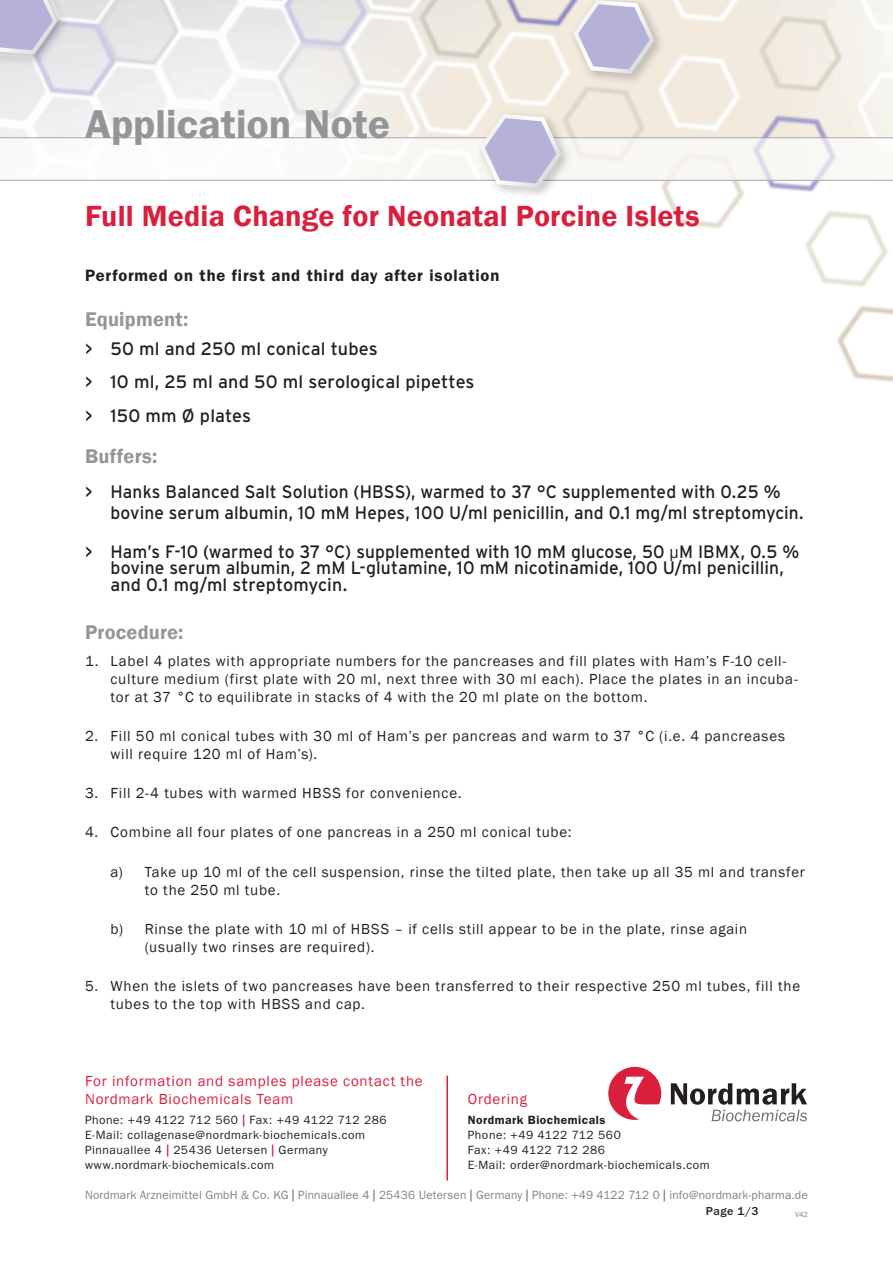
<style>
.page{position:relative;width:893px;height:1263px;background:#fff}
.page>*{position:absolute;margin:0;border:0;box-sizing:border-box;transform-origin:0 0}
.t1{font:40.5px "Franklin Gothic LT Pro Dm";letter-spacing:.005em;color:#939598}
.t2{font:600 30px "Franklin Gothic";letter-spacing:.005em;color:#da1f3d}
.t3{font:600 20.4px "Franklin Gothic";letter-spacing:.01em;color:#939598}
.t4{font:18px/33.5px "Interstate";letter-spacing:.005em;color:#231f20}
.t5{font:16.5px "Franklin Gothic LT Pro Dm";letter-spacing:.05em;color:#231f20}
.t6{font:15px/18px "Franklin Gothic";letter-spacing:.05em;color:#231f20}
.t7{font:15px/18px "Franklin Gothic";letter-spacing:.05em;color:#da1f3d}
.t8{font:12px/15px "Franklin Gothic LT Pro";letter-spacing:.045em;color:#231f20}
.t9{font:12px "Franklin Gothic LT Pro";letter-spacing:.015em;color:#808285}
.t10{font:12px "Franklin Gothic LT Pro Dm";letter-spacing:.045em;color:#231f20}
.t11{font:500 12px "Franklin Gothic LT Pro";color:#231f20}
.t12{font:7.5px "Franklin Gothic LT Pro";color:#808285}
.s1{font-family:"Franklin Gothic"}
.s2{font-family:"Helvetica Neue LTW1 G";font-weight:700;color:#da1f3d}
.s3{font-family:"Helvetica Neue LTW1 G";font-weight:700}
</style>
<div class="page">
<img style="left:555px;top:80px;width:49px;height:57px">
<img style="left:604px;top:2px;width:190px;height:135px">
<img style="left:803px;top:18px;width:90px;height:119px">
<img style="left:805px;top:245px;width:83px;height:8px">
<img style="left:808px;top:253px;width:85px;height:129px">
<img style="left:170px;top:0;width:122px;height:137px">
<img style="left:356px;top:101px;width:115px;height:36px">
<img style="left:365px;top:0;width:190px;height:112px">
<img style="left:608px;top:99px;width:91px;height:128px">
<img style="left:0;top:0;width:170px;height:137px">
<img style="left:447px;top:0;width:117px;height:80px">
<img style="left:699px;top:62px;width:190px;height:183px">
<img style="left:230px;top:0;width:190px;height:101px">
<img style="left:564px;top:0;width:106px;height:90px">
<svg style="left:573px;top:0;width:82px;height:74px;background:#cbc7d9"></svg>
<img style="left:0;top:0;width:73px;height:70px">
<svg style="left:0;top:0;width:58px;height:55px;background:#bfbcd8"></svg>
<div style="left:0;top:138px;width:893px;height:42px;background:#faf9f6"></div>
<hr style="left:0;top:137px;width:893px;height:1px;background:#a8a9ad">
<hr style="left:0;top:180px;width:893px;height:1px;background:#a8a9ad">
<svg style="left:608px;top:1067px;width:53px;height:53px"></svg>
<svg style="left:671px;top:1083px;width:136px;height:38px"></svg>
<hr style="left:446px;top:1075px;width:2px;height:105px;background:#da1f3d">
<img style="left:471px;top:105px;width:106px;height:90px">
<svg style="left:480px;top:114px;width:81px;height:74px"></svg>
<h1 class="t1" style="left:85px;top:100px;width:306px">Application Note</h1>
<h2 class="t2" style="left:85px;top:198px;width:616px">Full Media Change for Neonatal Porcine Islets</h2>
<p class="t5" style="left:85px;top:266px;width:416px">Performed on the first and third day after isolation</p>
<h3 class="t3" style="left:85px;top:306px;width:105px">Equipment:</h3>
<p class="t4" style="left:85px;top:332px;width:391px">&gt; 50 ml and 250 ml conical tubes<br>&gt; 10 ml, 25 ml and 50 ml serological pipettes &gt; 150 mm Ø plates</p>
<h3 class="t3" style="left:85px;top:444px;width:74px">Buffers:</h3>
<p class="t4" style="left:111px;top:480px;width:694px;line-height:21.6px;text-indent:-26px">&gt; Hanks Balanced Salt Solution (HBSS), warmed to 37 °C supplemented with 0.25 % bovine serum albumin, 10 mM Hepes, 100 U/ml penicillin, and 0.1 mg/ml streptomycin.</p>
<p class="t4" style="left:111px;top:543px;width:690px;line-height:16.5px;text-indent:-26px">&gt; Ham’s F-10 (warmed to 37 °C) supplemented with 10 mM glucose, 50 <span class="s1">µ</span>M IBMX, 0.5 % bovine serum albumin, 2 mM L-glutamine, 10 mM nicotinamide, 100 U/ml penicillin, and 0.1 mg/ml streptomycin.</p>
<h3 class="t3" style="left:85px;top:620px;width:100px">Procedure:</h3>
<p class="t6" style="left:111px;top:652px;width:689px;text-indent:-26px">1. Label 4 plates with appropriate numbers for the pancreases and fill plates with Ham’s F-10 cell&shy;culture medium (first plate with 20 ml, next three with 30 ml each). Place the plates in an incuba&shy;tor at 37 °C to equilibrate in stacks of 4 with the 20 ml plate on the bottom.</p>
<p class="t6" style="left:111px;top:727px;width:676px;text-indent:-26px">2. Fill 50 ml conical tubes with 30 ml of Ham’s per pancreas and warm to 37 °C (i.e. 4 pancreases will require 120 ml of Ham’s).</p>
<p class="t6" style="left:85px;top:784px;width:378px">3. Fill 2-4 tubes with warmed HBSS for convenience.</p>
<p class="t6" style="left:85px;top:824px;width:488px">4. Combine all four plates of one pancreas in a 250 ml conical tube:</p>
<p class="t6" style="left:145px;top:863px;width:661px;text-indent:-34px">a) Take up 10 ml of the cell suspension, rinse the tilted plate, then take up all 35 ml and transfer to the 250 ml tube.</p>
<p class="t6" style="left:145px;top:920px;width:604px;text-indent:-34px">b) Rinse the plate with 10 ml of HBSS – if cells still appear to be in the plate, rinse again (usually two rinses are required).</p>
<p class="t6" style="left:111px;top:978px;width:691px;text-indent:-26px">5. When the islets of two pancreases have been transferred to their respective 250 ml tubes, fill the tubes to the top with HBSS and cap.</p>
<p class="t7" style="left:85px;top:1072px;width:339px">For information and samples please contact the<br>Nordmark Biochemicals Team</p>
<p class="t8" style="left:85px;top:1113px;width:303px">Phone: +49 4122 712 560 <span class="s2">|</span> Fax: +49 4122 712 286<br>E-Mail: collagenase@nordmark-biochemicals.com Pinnauallee 4 <span class="s2">|</span> 25436 Uetersen <span class="s2">|</span> Germany www.nordmark-biochemicals.com</p>
<p class="t7" style="left:468px;top:1091px;width:61px">Ordering</p>
<p class="t10" style="left:468px;top:1113px;width:139px">Nordmark Biochemicals</p>
<p class="t8" style="left:468px;top:1128px;width:243px">Phone: +49 4122 712 560<br>Fax: +49 4122 712 286<br>E-Mail: order@nordmark-biochemicals.com</p>
<p class="t9" style="left:85px;top:1188px;width:724px">Nordmark Arzneimittel GmbH &amp; Co. KG <span class="s3">|</span> Pinnauallee 4 <span class="s3">|</span> 25436 Uetersen <span class="s3">|</span> Germany <span class="s3">|</span> Phone: +49 4122 712 0 <span class="s3">|</span> info@nordmark-pharma.de</p>
<p class="t11" style="left:706px;top:1204px;width:54px">Page 1/3</p>
<p class="t12" style="left:795px;top:1210px;width:14px">V42</p>
</div>
